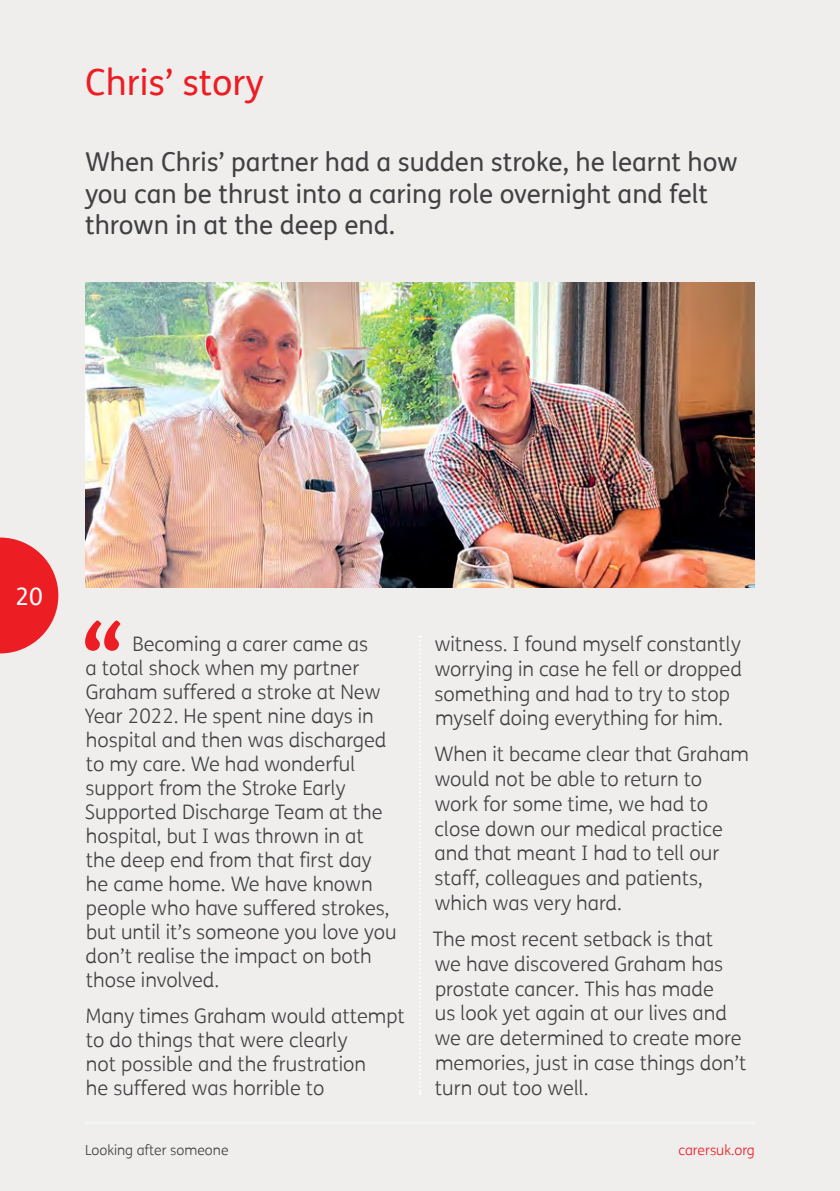
<style>
.page{position:relative;width:840px;height:1191px;background:#fff}
.page>*{position:absolute;margin:0;border:0;box-sizing:border-box;transform-origin:0 0}
.H1_Page_Title{font:36px "FS Me";color:#ed1d24}
.Standfirst{font:26px/31.2px "FS Me";color:#414042}
.t1{font:24px "FS Me";color:#fff}
.P_Body_Copy{font:300 20px/24px "FS Me";color:#414042}
.t2{font:300 14px "FS Me";color:#414042}
.t3{font:300 14px "FS Me";color:#ed1d24}
</style>
<div class="page">
<div style="left:0;top:0;width:839px;height:1191px;background:#efeeed"></div>
<svg style="left:0;top:537px;width:58px;height:116px"></svg>
<hr style="left:85px;top:1121px;width:669px;height:4px;background:#f2f3f3">
<svg style="left:85px;top:620px;width:35px;height:31px"></svg>
<svg style="left:419px;top:636px;width:1px;height:458px"></svg>
<img style="left:85px;top:282px;width:669px;height:305px">
<h1 class="H1_Page_Title" style="left:85px;top:58px;width:180px">Chris’ story</h1>
<p class="Standfirst" style="left:85px;top:146px;width:653px">When Chris’ partner had a sudden stroke, he learnt how you can be thrust into a caring role overnight and felt thrown in at the deep end.</p>
<p class="t1" style="left:15px;top:579px;width:29px">20</p>
<p class="P_Body_Copy" style="left:85px;top:631px;width:313px;text-indent:48px">Becoming a carer came as<br>a total shock when my partner<br>Graham suffered a stroke at New<br>Year 2022. He spent nine days in hospital and then was discharged to my care. We had wonderful support from the Stroke Early<br>Supported Discharge Team at the hospital, but I was thrown in at the deep end from that first day he came home. We have known people who have suffered strokes, but until it’s someone you love you don’t realise the impact on both those involved.</p>
<p class="P_Body_Copy" style="left:86px;top:1003px;width:320px">Many times Graham would attempt to do things that were clearly<br>not possible and the frustration<br>he suffered was horrible to</p>
<p class="P_Body_Copy" style="left:434px;top:631px;width:309px;line-height:24.8px">witness. I found myself constantly worrying in case he fell or dropped something and had to try to stop myself doing everything for him.</p>
<p class="P_Body_Copy" style="left:434px;top:741px;width:316px;line-height:24.8px">When it became clear that Graham would not be able to return to work for some time, we had to close down our medical practice and that meant I had to tell our staff, colleagues and patients, which was very hard.</p>
<p class="P_Body_Copy" style="left:432px;top:926px;width:315px;line-height:24.8px">The most recent setback is that<br>we have discovered Graham has prostate cancer. This has made<br>us look yet again at our lives and we are determined to create more memories, just in case things don’t turn out too well.</p>
<p class="t2" style="left:85px;top:1141px;width:145px">Looking after someone</p>
<p class="t3" style="left:678px;top:1141px;width:78px">carersuk.org</p>
</div>
